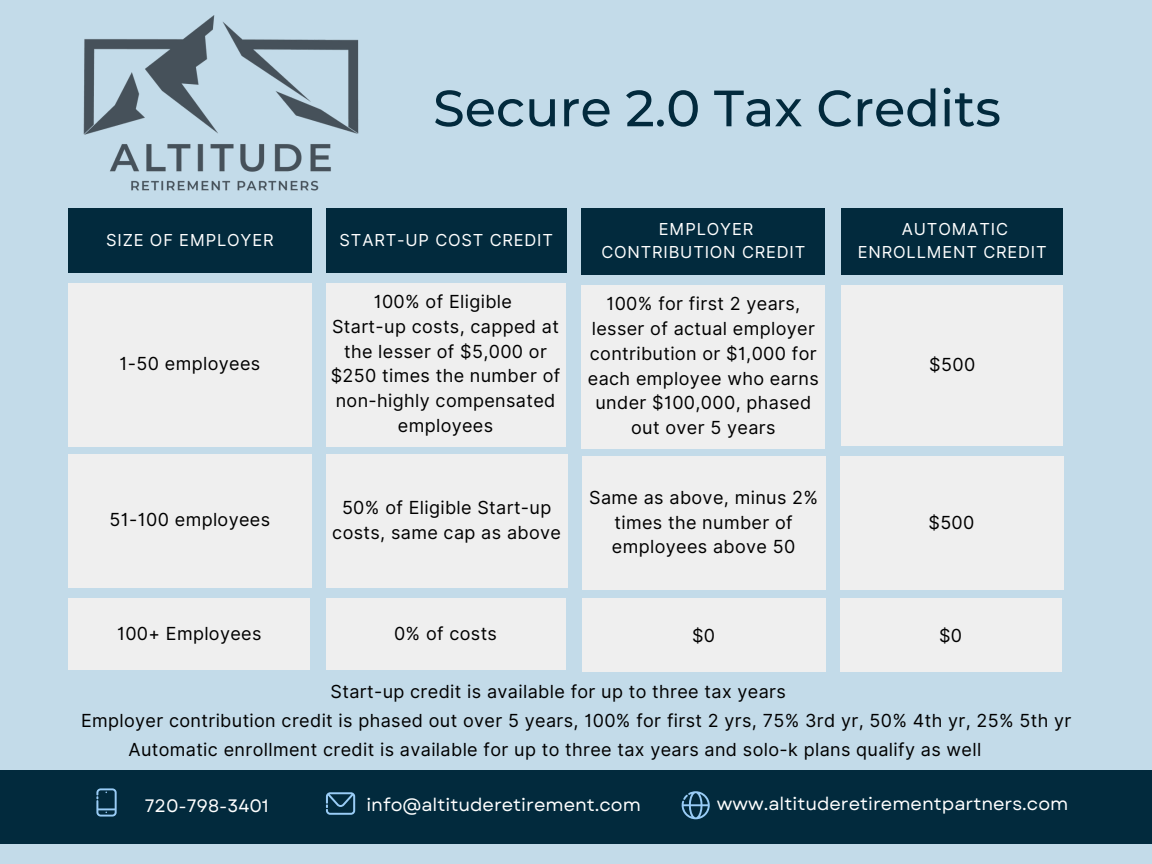
<style>
.page{position:relative;width:1152px;height:864px;background:#c3dbe9}
.page>*{position:absolute;margin:0;border:0;box-sizing:border-box;transform-origin:0 0}
.t1{font:500 51px "Montserrat";color:#022a3d}
.t2{font:18px/24.8px "Inter";letter-spacing:.02em;color:#000;text-align:center}
.t3{font:18px "Garet";color:#fff}
.t4{font:16.5px/22.5px "Inter";letter-spacing:.05em;color:#fff;text-align:center}
</style>
<div class="page">
<div style="left:68px;top:208px;width:243px;height:65px;background:#022a3d"></div>
<div style="left:68px;top:283px;width:243px;height:163px;background:#efefef"></div>
<img style="left:83px;top:15px;width:276px;height:176px">
<div style="left:0;top:770px;width:1152px;height:74px;background:#022a3d"></div>
<svg style="left:96px;top:788px;width:21px;height:29px"></svg>
<svg style="left:326px;top:792px;width:29px;height:23px"></svg>
<svg style="left:682px;top:791px;width:28px;height:28px"></svg>
<div style="left:68px;top:454px;width:243px;height:134px;background:#efefef"></div>
<div style="left:68px;top:599px;width:242px;height:71px;background:#efefef"></div>
<div style="left:326px;top:208px;width:241px;height:65px;background:#022a3d"></div>
<div style="left:326px;top:283px;width:239px;height:163px;background:#efefef"></div>
<div style="left:326px;top:454px;width:241px;height:134px;background:#efefef"></div>
<div style="left:326px;top:599px;width:239px;height:71px;background:#efefef"></div>
<div style="left:581px;top:208px;width:244px;height:67px;background:#022a3d"></div>
<div style="left:581px;top:286px;width:244px;height:163px;background:#efefef"></div>
<div style="left:582px;top:457px;width:243px;height:133px;background:#efefef"></div>
<div style="left:582px;top:599px;width:243px;height:73px;background:#efefef"></div>
<div style="left:842px;top:208px;width:221px;height:67px;background:#022a3d"></div>
<div style="left:842px;top:286px;width:221px;height:160px;background:#efefef"></div>
<div style="left:840px;top:457px;width:223px;height:133px;background:#efefef"></div>
<div style="left:840px;top:599px;width:221px;height:73px;background:#efefef"></div>
<p class="t1" style="left:433px;top:77px;width:569px">Secure 2.0 Tax Credits</p>
<p class="t4" style="left:106px;top:228px;width:169px">SIZE OF EMPLOYER</p>
<p class="t2" style="left:120px;top:351px;width:142px">1-50 employees</p>
<p class="t4" style="left:340px;top:228px;width:215px">START-UP COST CREDIT</p>
<p class="t2" style="left:374px;top:289px;width:140px">100% of Eligible</p>
<p class="t2" style="left:331px;top:314px;width:231px">Start-up costs, capped at the lesser of $5,000 or $250 times the number of non-highly compensated employees</p>
<p class="t4" style="left:601px;top:218px;width:205px">EMPLOYER<br>CONTRIBUTION CREDIT</p>
<p class="t2" style="left:588px;top:291px;width:232px">100% for first 2 years, lesser of actual employer contribution or $1,000 for each employee who earns under $100,000, phased out over 5 years</p>
<p class="t4" style="left:858px;top:218px;width:190px">AUTOMATIC<br>ENROLLMENT CREDIT</p>
<p class="t2" style="left:929px;top:352px;width:48px">$500</p>
<p class="t2" style="left:110px;top:507px;width:162px">51-100 employees</p>
<p class="t2" style="left:332px;top:495px;width:230px">50% of Eligible Start-up costs, same cap as above</p>
<p class="t2" style="left:589px;top:485px;width:230px">Same as above, minus 2% times the number of employees above 50</p>
<p class="t2" style="left:929px;top:510px;width:48px">$500</p>
<p class="t2" style="left:117px;top:621px;width:146px">100+ Employees</p>
<p class="t2" style="left:394px;top:621px;width:104px">0% of costs</p>
<p class="t2" style="left:692px;top:623px;width:25px">$0</p>
<p class="t2" style="left:939px;top:623px;width:25px">$0</p>
<p class="t2" style="left:331px;top:679px;width:457px">Start-up credit is available for up to three tax years</p>
<p class="t2" style="left:81px;top:708px;width:992px">Employer contribution credit is phased out over 5 years, 100% for first 2 yrs, 75% 3rd yr, 50% 4th yr, 25% 5th yr</p>
<p class="t2" style="left:128px;top:737px;width:854px">Automatic enrollment credit is available for up to three tax years and solo-k plans qualify as well</p>
<p class="t3" style="left:145px;top:792px;width:126px">720-798-3401</p>
<p class="t3" style="left:366px;top:791px;width:276px">info@altituderetirement.com</p>
<p class="t3" style="left:717px;top:791px;width:353px">www.altituderetirementpartners.com</p>
</div>
